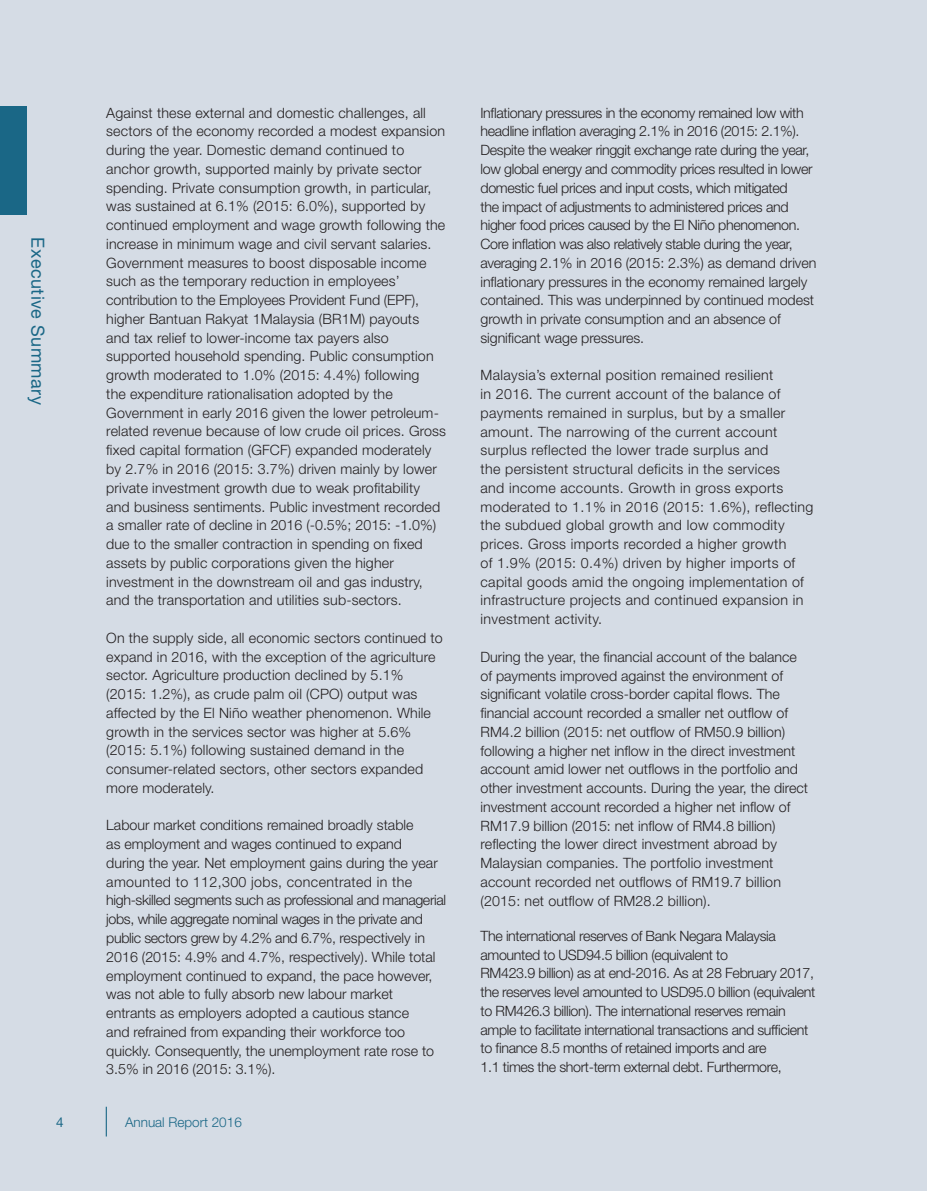
<style>
.page{position:relative;width:927px;height:1191px;background:#d5dce5}
.page>*{position:absolute;margin:0;border:0;box-sizing:border-box;transform-origin:0 0}
.t1{font:18px "Helvetica Neue";letter-spacing:.025em;color:#1a6786}
.t2{font:300 14.25px/18.8px "Helvetica Neue";letter-spacing:.01em;color:#231f20}
.t3{font:300 14.25px/18.8px "Helvetica Neue";letter-spacing:-.025em;color:#231f20}
.t4{font:300 13.5px "Helvetica Neue";color:#1a6786}
.t5{font:13.5px "Helvetica Neue";color:#1a6786}
</style>
<div class="page">
<div style="left:0;top:106px;width:27px;height:109px;background:#1a6786"></div>
<hr style="left:106px;top:1106px;width:1px;height:30px;background:#1a6786">
<p class="t1" style="left:49px;top:237px;width:169px;rotate:90deg">Executive Summary</p>
<p class="t2" style="left:106px;top:103px;width:341px">Against these external and domestic challenges, all sectors of the economy recorded a modest expansion during the year. Domestic demand continued to anchor growth, supported mainly by private sector spending. Private consumption growth, in particular, was sustained at 6.1% (2015: 6.0%), supported by continued employment and wage growth following the increase in minimum wage and civil servant salaries.<br>Government measures to boost disposable income such as the temporary reduction in employees’ contribution to the Employees Provident Fund (EPF), higher Bantuan Rakyat 1Malaysia (BR1M) payouts and tax relief to lower-income tax payers also supported household spending. Public consumption growth moderated to 1.0% (2015: 4.4%) following<br>the expenditure rationalisation adopted by the Government in early 2016 given the lower petroleum&shy;related revenue because of low crude oil prices. Gross fixed capital formation (GFCF) expanded moderately by 2.7% in 2016 (2015: 3.7%) driven mainly by lower private investment growth due to weak profitability and business sentiments. Public investment recorded a smaller rate of decline in 2016 (-0.5%; 2015: -1.0%) due to the smaller contraction in spending on fixed assets by public corporations given the higher investment in the downstream oil and gas industry, and the transportation and utilities sub-sectors.</p>
<p class="t2" style="left:106px;top:628px;width:338px">On the supply side, all economic sectors continued to expand in 2016, with the exception of the agriculture sector. Agriculture production declined by 5.1% (2015: 1.2%), as crude palm oil (CPO) output was affected by the El Niño weather phenomenon. While growth in the services sector was higher at 5.6% (2015: 5.1%) following sustained demand in the consumer-related sectors, other sectors expanded more moderately.</p>
<p class="t2" style="left:106px;top:815px;width:341px">Labour market conditions remained broadly stable<br>as employment and wages continued to expand<br>during the year. Net employment gains during the year amounted to 112,300 jobs, concentrated in the high-skilled segments such as professional and managerial jobs, while aggregate nominal wages in the private and public sectors grew by 4.2% and 6.7%, respectively in 2016 (2015: 4.9% and 4.7%, respectively). While total employment continued to expand, the pace however, was not able to fully absorb new labour market entrants as employers adopted a cautious stance<br>and refrained from expanding their workforce too quickly. Consequently, the unemployment rate rose to 3.5% in 2016 (2015: 3.1%).</p>
<p class="t5" style="left:56px;top:1114px;width:9px">4</p>
<p class="t4" style="left:125px;top:1113px;width:118px">Annual Report 2016</p>
<p class="t3" style="left:480px;top:103px;width:337px">Inflationary pressures in the economy remained low with headline inflation averaging 2.1% in 2016 (2015: 2.1%).<br>Despite the weaker ringgit exchange rate during the year, low global energy and commodity prices resulted in lower domestic fuel prices and input costs, which mitigated<br>the impact of adjustments to administered prices and higher food prices caused by the El Niño phenomenon.<br>Core inflation was also relatively stable during the year, averaging 2.1% in 2016 (2015: 2.3%) as demand driven inflationary pressures in the economy remained largely contained. This was underpinned by continued modest growth in private consumption and an absence of significant wage pressures.</p>
<p class="t2" style="left:480px;top:365px;width:334px">Malaysia’s external position remained resilient<br>in 2016. The current account of the balance of payments remained in surplus, but by a smaller amount. The narrowing of the current account surplus reflected the lower trade surplus and<br>the persistent structural deficits in the services<br>and income accounts. Growth in gross exports moderated to 1.1% in 2016 (2015: 1.6%), reflecting the subdued global growth and low commodity prices. Gross imports recorded a higher growth<br>of 1.9% (2015: 0.4%) driven by higher imports of capital goods amid the ongoing implementation of infrastructure projects and continued expansion in investment activity.</p>
<p class="t2" style="left:480px;top:647px;width:329px">During the year, the financial account of the balance of payments improved against the environment of significant volatile cross-border capital flows. The financial account recorded a smaller net outflow of RM4.2 billion (2015: net outflow of RM50.9 billion) following a higher net inflow in the direct investment account amid lower net outflows in the portfolio and other investment accounts. During the year, the direct investment account recorded a higher net inflow of RM17.9 billion (2015: net inflow of RM4.8 billion) reflecting the lower direct investment abroad by Malaysian companies. The portfolio investment account recorded net outflows of RM19.7 billion (2015: net outflow of RM28.2 billion).</p>
<p class="t3" style="left:480px;top:926px;width:336px">The international reserves of Bank Negara Malaysia amounted to USD94.5 billion (equivalent to<br>RM423.9 billion) as at end-2016. As at 28 February 2017, the reserves level amounted to USD95.0 billion (equivalent to RM426.3 billion). The international reserves remain ample to facilitate international transactions and sufficient to finance 8.5 months of retained imports and are<br>1.1 times the short-term external debt. Furthermore,</p>
</div>
